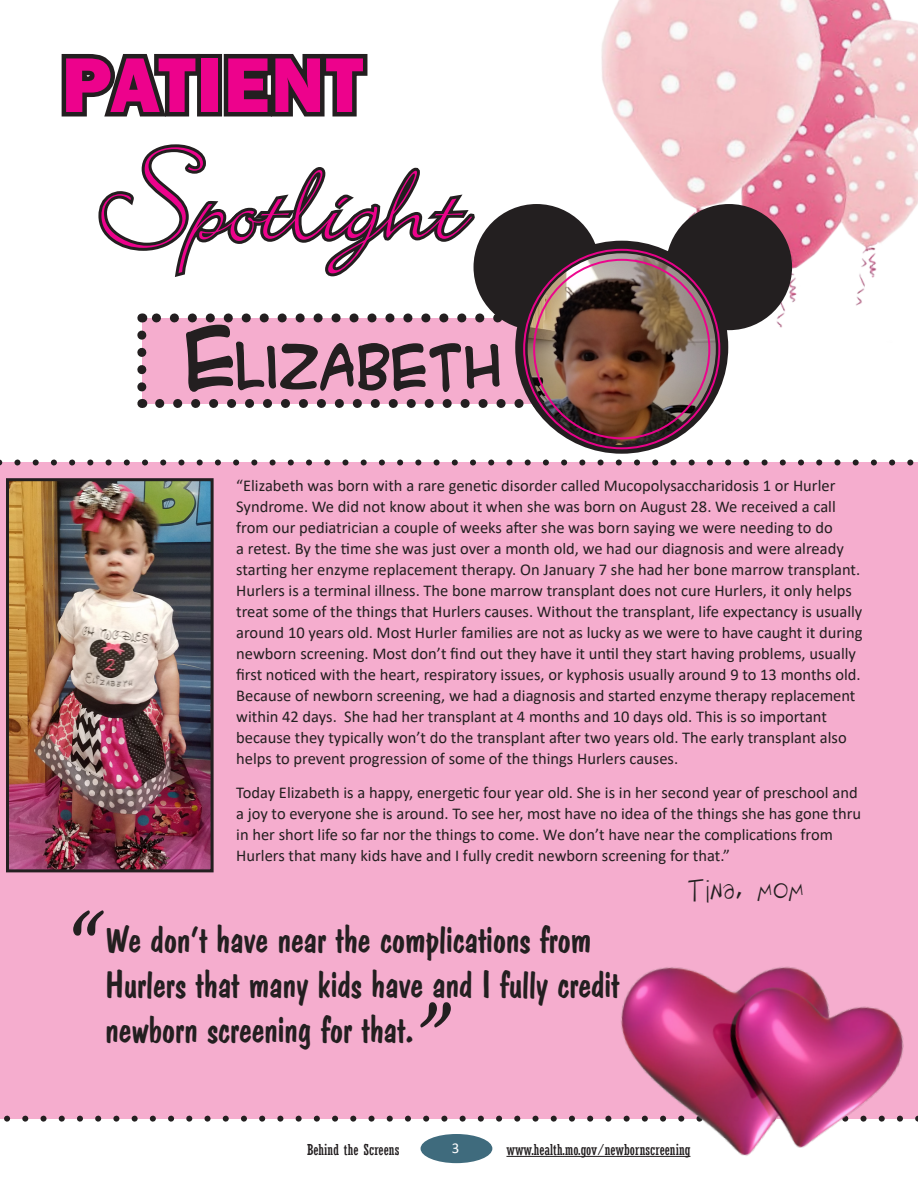
<style>
.page{position:relative;width:918px;height:1188px;background:#fff}
.page>*{position:absolute;margin:0;border:0;box-sizing:border-box;transform-origin:0 0}
.t1{font:127.5px "Bickley Script";color:#ed028c}
.t2{font:120px "Adore";color:#231f20}
.t3{font:800 80.25px "Franklin Gothic";letter-spacing:.02em;color:#ed028c}
.t4{font:57px "ACME Secret Agent";color:#231f20}
.t5{font:37.5px/45px "Dom Casual D";color:#231f20}
.t6{font:36px "Big Fish Ensemble Regular";color:#231f20}
.t7{font:16.5px/21px "Calibri";color:#231f20}
.t8{font:condensed 15px "Rockwell";color:#231f20}
.t9{font:15px "Calibri";color:#fff}
.s1{font-size:150px}
.s2{font-size:81px}
</style>
<div class="page">
<div style="left:421px;top:1134px;width:71px;height:29px;background:#3f6b7d;border-radius:50%"></div>
<hr style="left:506px;top:1156px;width:184px;height:1px;background:#231f20">
<img style="left:558px;top:0;width:360px;height:347px">
<div style="left:0;top:463px;width:918px;height:656px;background:#f5adce"></div>
<svg style="left:4px;top:1116px;width:590px;height:6px"></svg>
<svg style="left:0;top:460px;width:910px;height:6px"></svg>
<svg style="left:61px;top:53px;width:495px;height:355px"></svg>
<img style="left:10px;top:482px;width:200px;height:386px">
<div style="left:6px;top:478px;width:208px;height:394px;border:3px solid #231f20"></div>
<div style="left:474px;top:204px;width:126px;height:126px;background:#231f20;border-radius:50%"></div>
<div style="left:666px;top:204px;width:126px;height:126px;background:#231f20;border-radius:50%"></div>
<svg style="left:515px;top:241px;width:213px;height:213px;fill:#231f20"></svg>
<img style="left:525px;top:251px;width:193px;height:196px">
<img style="left:600px;top:966px;width:318px;height:191px">
<p class="t3" style="left:62px;top:33px;width:303px">PATIENT</p>
<p class="t1" style="left:94px;top:143px;width:370px"><span class="s1">S</span>potlight</p>
<p class="t4" style="left:184px;top:324px;width:320px"><span class="s2">E</span>LIZABETH</p>
<p class="t7" style="left:236px;top:474px;width:628px">“Elizabeth was born with a rare genetic disorder called Mucopolysaccharidosis 1 or Hurler Syndrome. We did not know about it when she was born on August 28. We received a call from our pediatrician a couple of weeks after she was born saying we were needing to do<br>a retest. By the time she was just over a month old, we had our diagnosis and were already starting her enzyme replacement therapy. On January 7 she had her bone marrow transplant.<br>Hurlers is a terminal illness. The bone marrow transplant does not cure Hurlers, it only helps treat some of the things that Hurlers causes. Without the transplant, life expectancy is usually around 10 years old. Most Hurler families are not as lucky as we were to have caught it during newborn screening. Most don’t find out they have it until they start having problems, usually first noticed with the heart, respiratory issues, or kyphosis usually around 9 to 13 months old.<br>Because of newborn screening, we had a diagnosis and started enzyme therapy replacement within 42 days. She had her transplant at 4 months and 10 days old. This is so important because they typically won’t do the transplant after two years old. The early transplant also helps to prevent progression of some of the things Hurlers causes.</p>
<p class="t7" style="left:236px;top:782px;width:626px">Today Elizabeth is a happy, energetic four year old. She is in her second year of preschool and a joy to everyone she is around. To see her, most have no idea of the things she has gone thru in her short life so far nor the things to come. We don’t have near the complications from Hurlers that many kids have and I fully credit newborn screening for that.”</p>
<p class="t2" style="left:66px;top:871px;width:36px">“</p>
<p class="t5" style="left:106px;top:917px;width:516px">We don’t have near the complications from<br>Hurlers that many kids have and I fully credit newborn screening for that.</p>
<p class="t2" style="left:412px;top:962px;width:35px">”</p>
<p class="t6" style="left:688px;top:872px;width:118px">Tina, mom</p>
<p class="t8" style="left:307px;top:1141px;width:94px">Behind the Screens</p>
<p class="t9" style="left:452px;top:1138px;width:9px">3</p>
<p class="t8" style="left:506px;top:1141px;width:185px">www.health.mo.gov/newbornscreening</p>
</div>
